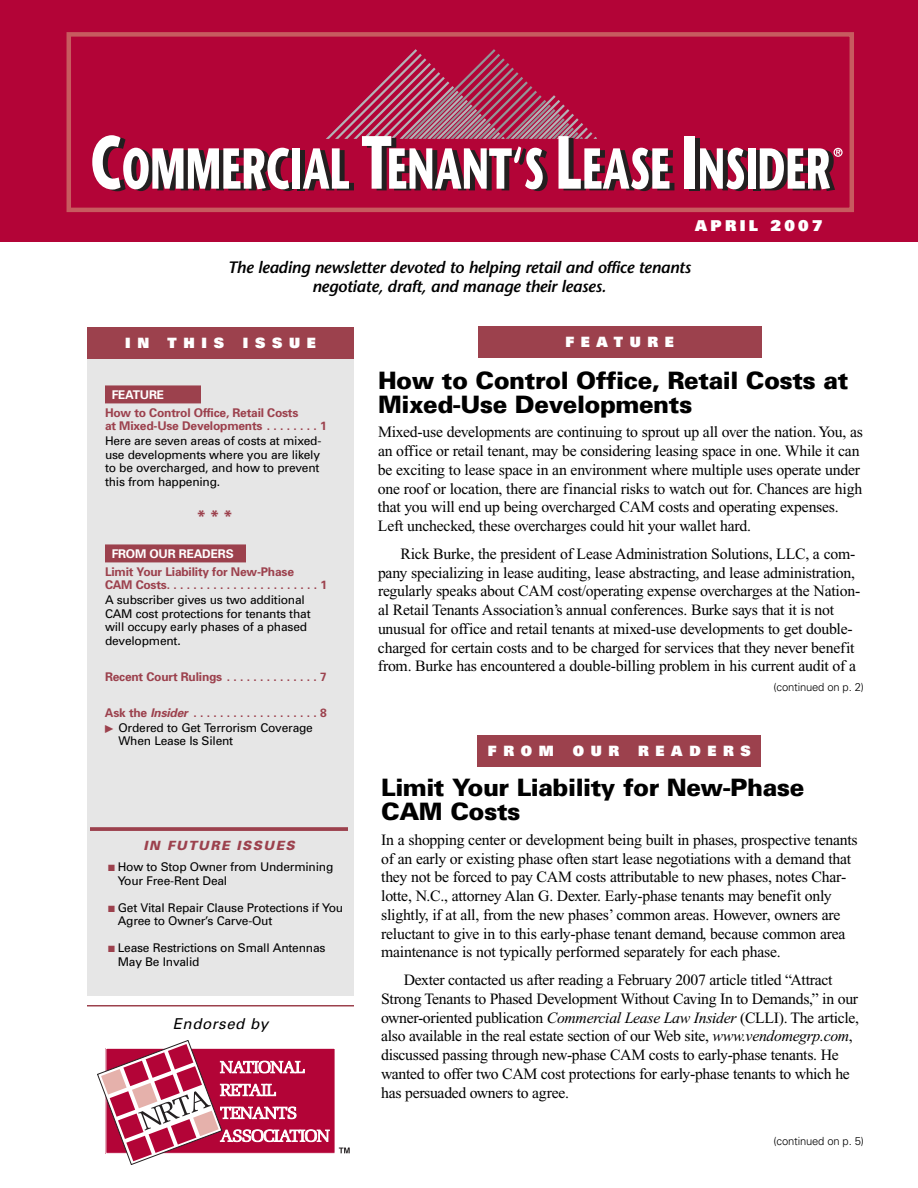
<style>
.page{position:relative;width:918px;height:1188px;background:#fff}
.page>*{position:absolute;margin:0;border:0;box-sizing:border-box;transform-origin:0 0}
.t1{font:900 24px/24px "Univers";letter-spacing:-.02em;color:#000}
.t2{font:italic 600 16.5px/18.8px "Stone Sans";letter-spacing:-.015em;color:#000;text-align:center}
.t3{font:700 16.5px "Univers";color:#9c414d}
.t4{font:15.75px/18.8px "Times New Roman";letter-spacing:-.015em;color:#000}
.t5{font:italic 15px "Univers";letter-spacing:.04em;color:#000}
.t6{font:900 15px "Univers";letter-spacing:.225em;color:#fff}
.t7{font:900 14.25px "Univers";letter-spacing:.47em;color:#fff}
.t8{font:italic 900 12.75px "Univers";letter-spacing:.115em;color:#9c414d}
.t9{font:12px/13.5px "Univers";letter-spacing:-.015em;color:#000}
.t10{font:700 12px/13.5px "Univers";letter-spacing:-.015em;color:#9c414d}
.t11{font:700 12px "Univers";letter-spacing:-.015em;color:#fff}
.t12{font:300 11.25px "Univers";letter-spacing:-.015em;color:#000}
.s1{font-weight:700;color:#9c414d}
.s2{font-weight:700;font-style:italic;color:#9c414d}
.s3{color:#9c414d}
.s4{font-style:italic}
</style>
<div class="page">
<div style="left:0;top:0;width:918px;height:242px;background:#b30437"></div>
<div style="left:67px;top:32px;width:787px;height:180px;border:4px solid #c75b5f"></div>
<div style="left:298px;top:150px;width:7px;height:40px;background:#231f20"></div>
<div style="left:690px;top:138px;width:10px;height:52px;background:#231f20"></div>
<svg style="left:753px;top:150px;width:7px;height:40px"></svg>
<svg style="left:92px;top:135px;width:202px;height:56px"></svg>
<div style="left:293px;top:148px;width:7px;height:41px;background:#fff"></div>
<svg style="left:303px;top:49px;width:371px;height:142px"></svg>
<div style="left:685px;top:136px;width:10px;height:53px;background:#fff"></div>
<svg style="left:700px;top:148px;width:48px;height:43px;background:#b3909a"></svg>
<div style="left:748px;top:148px;width:7px;height:41px;background:#fff"></div>
<svg style="left:760px;top:148px;width:83px;height:43px"></svg>
<svg style="left:97px;top:1040px;width:232px;height:125px"></svg>
<svg style="left:339px;top:1148px;width:11px;height:5px"></svg>
<hr style="left:87px;top:1005px;width:267px;height:2px;background:#9c414d">
<div style="left:87px;top:327px;width:267px;height:668px;background:#e6e6e6"></div>
<div style="left:105px;top:385px;width:96px;height:15px;background:#9c414d"></div>
<div style="left:105px;top:397px;width:96px;height:6px;background:#9c414d"></div>
<div style="left:105px;top:544px;width:141px;height:15px;background:#9c414d"></div>
<div style="left:105px;top:556px;width:141px;height:6px;background:#9c414d"></div>
<div style="left:87px;top:327px;width:267px;height:31px;background:#9c414d"></div>
<div style="left:478px;top:326px;width:283px;height:32px;background:#9c414d"></div>
<div style="left:478px;top:735px;width:283px;height:32px;background:#9c414d"></div>
<svg style="left:90px;top:827px;width:258px;height:4px"></svg>
<p class="t6" style="left:695px;top:220px;width:129px">APRIL 2007</p>
<p class="t2" style="left:228px;top:260px;width:465px">The leading newsletter devoted to helping retail and office tenants negotiate, draft, and manage their leases.</p>
<p class="t7" style="left:125px;top:338px;width:26px">I N</p>
<p class="t7" style="left:167px;top:338px;width:58px">THIS</p>
<p class="t7" style="left:243px;top:338px;width:75px">ISSUE</p>
<p class="t11" style="left:112px;top:390px;width:54px">FEATURE</p>
<p class="t10" style="left:105px;top:407px;width:224px">How to Control Office, Retail Costs<br>at Mixed-Use Developments . . . . . . . . 1</p>
<p class="t9" style="left:105px;top:436px;width:218px">Here are seven areas of costs at mixed&shy;use developments where you are likely to be overcharged, and how to prevent this from happening.</p>
<p class="t3" style="left:197px;top:510px;width:37px">***</p>
<p class="t11" style="left:112px;top:549px;width:124px">FROM OUR READERS</p>
<p class="t10" style="left:105px;top:566px;width:224px">Limit Your Liability for New-Phase<br>CAM Costs. . . . . . . . . . . . . . . . . . . . . . . 1</p>
<p class="t9" style="left:105px;top:595px;width:207px">A subscriber gives us two additional<br>CAM cost protections for tenants that will occupy early phases of a phased development.</p>
<p class="t10" style="left:105px;top:671px;width:224px">Recent CourtRulings ..............7</p>
<p class="t9" style="left:105px;top:706px;width:224px;line-height:15px;text-align:center"><span class="s1">Ask the</span> <span class="s2">Insider</span> <span class="s1">...................8<br></span>Ordered to Get Terrorism Coverage</p>
<p class="t9" style="left:118px;top:736px;width:116px">When Lease Is Silent</p>
<p class="t8" style="left:143px;top:841px;width:153px">IN FUTURE ISSUES</p>
<p class="t9" style="left:118px;top:862px;width:217px;text-indent:-10px"><span class="s3">■</span> How to Stop Owner from Undermining<br>Your Free-Rent Deal</p>
<p class="t9" style="left:118px;top:902px;width:227px;text-indent:-10px"><span class="s3">■</span> Get Vital Repair Clause Protections if You<br>Agree to Owner’s Carve-Out</p>
<p class="t9" style="left:118px;top:943px;width:209px;text-indent:-10px"><span class="s3">■</span> Lease Restrictions on Small Antennas<br>May Be Invalid</p>
<p class="t5" style="left:173px;top:1018px;width:97px">Endorsed by</p>
<p class="t7" style="left:565px;top:337px;width:110px">FEATURE</p>
<h1 class="t1" style="left:378px;top:370px;width:472px">How to Control Office, Retail Costs at<br>Mixed-Use Developments</h1>
<p class="t4" style="left:378px;top:424px;width:487px">Mixed-use developments are continuing to sprout up all over the nation. You, as an office or retail tenant, may be considering leasing space in one. While it can be exciting to lease space in an environment where multiple uses operate under one roof or location, there are financial risks to watch out for. Chances are high that you will end up being overcharged CAM costs and operating expenses.<br>Left unchecked, these overcharges could hit your wallet hard.</p>
<p class="t4" style="left:378px;top:546px;width:484px;text-indent:23px">Rick Burke, the president of Lease Administration Solutions, LLC, a com&shy;pany specializing in lease auditing, lease abstracting, and lease administration, regularly speaks about CAM cost/operating expense overcharges at the Nation&shy;al Retail Tenants Association’s annual conferences. Burke says that it is not unusual for office and retail tenants at mixed-use developments to get double&shy;charged for certain costs and to be charged for services that they never benefit from. Burke has encountered a double-billing problem in his current audit of a</p>
<p class="t12" style="left:774px;top:683px;width:92px">(continued on p. 2)</p>
<p class="t7" style="left:488px;top:746px;width:68px">FROM</p>
<p class="t7" style="left:573px;top:746px;width:48px">OUR</p>
<p class="t7" style="left:638px;top:746px;width:114px">READERS</p>
<h1 class="t1" style="left:381px;top:778px;width:425px">Limit Your Liability for New-Phase<br>CAM Costs</h1>
<p class="t4" style="left:381px;top:832px;width:478px">In a shopping center or development being built in phases, prospective tenants of an early or existing phase often start lease negotiations with a demand that they not be forced to pay CAM costs attributable to new phases, notes Char&shy;lotte, N.C., attorney Alan G. Dexter. Early-phase tenants may benefit only slightly, if at all, from the new phases’ common areas. However, owners are reluctant to give in to this early-phase tenant demand, because common area maintenance is not typically performed separately for each phase.</p>
<p class="t4" style="left:381px;top:972px;width:480px;text-indent:22px">Dexter contacted us after reading a February 2007 article titled “Attract Strong Tenants to Phased Development Without Caving In to Demands,” in our owner-oriented publication <span class="s4">Commercial Lease Law Insider</span> (CLLI). The article, also available in the real estate section of our Web site, <span class="s4">www.vendomegrp.com</span>, discussed passing through new-phase CAM costs to early-phase tenants. He wanted to offer two CAM cost protections for early-phase tenants to which he has persuaded owners to agree.</p>
<p class="t12" style="left:774px;top:1137px;width:92px">(continued on p. 5)</p>
</div>
